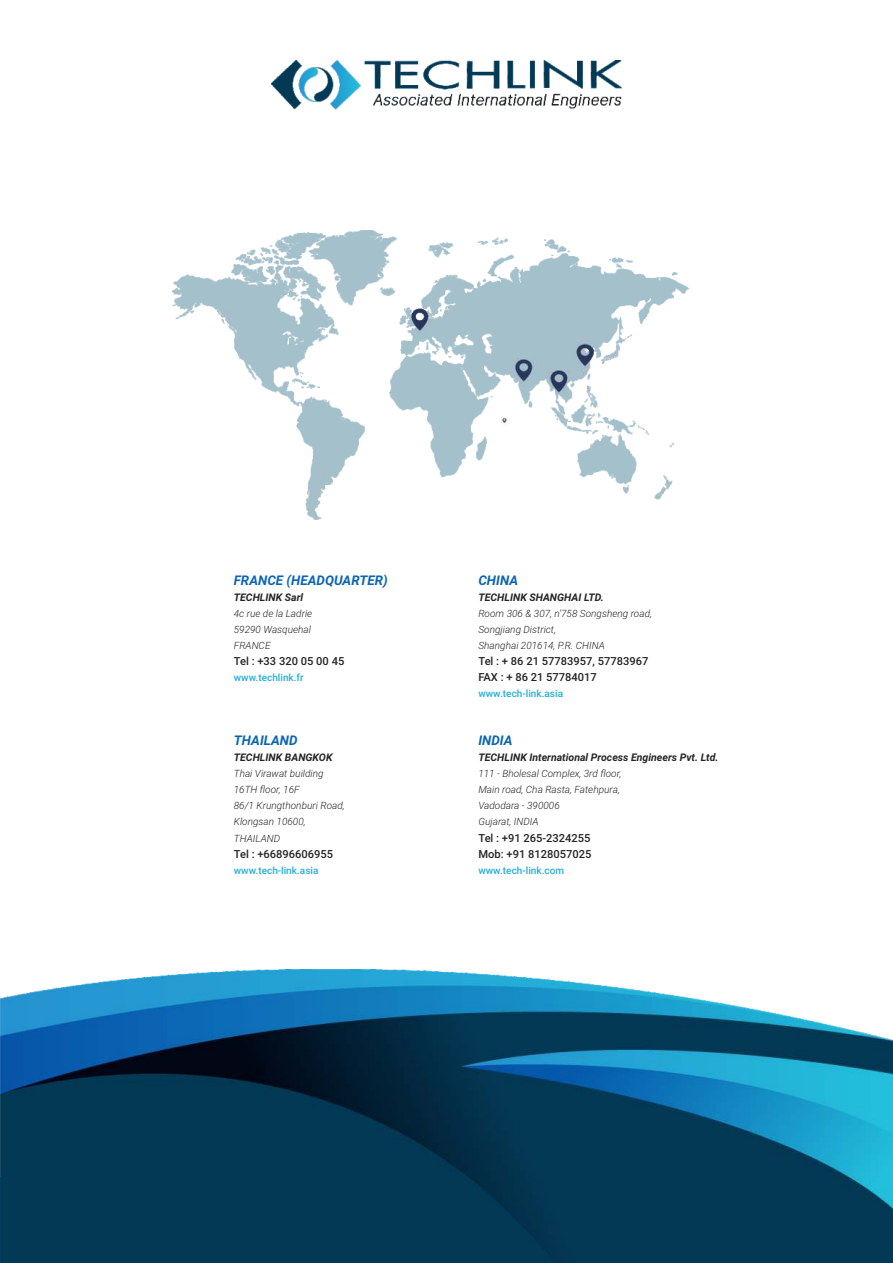
<style>
.page{position:relative;width:893px;height:1263px;background:#fff}
.page>*{position:absolute;margin:0;border:0;box-sizing:border-box;transform-origin:0 0}
.t1{font:italic 700 13.35px "Roboto";color:#0b65b3}
.t2{font:500 11.1px/16px "Roboto";color:#252422}
.t3{font:italic 700 10.5px "Roboto";color:#252422}
.t4{font:italic 300 10.05px/16px "Roboto";color:#252422}
.t5{font:500 10.05px "Roboto";color:#24afd7}
</style>
<div class="page">
<img style="left:0;top:969px;width:893px;height:294px">
<img style="left:272px;top:60px;width:349px;height:50px">
<img style="left:173px;top:231px;width:517px;height:289px">
<h1 class="t1" style="left:234px;top:574px;width:155px">FRANCE (HEADQUARTER)</h1>
<h1 class="t1" style="left:478px;top:574px;width:41px">CHINA</h1>
<p class="t3" style="left:234px;top:593px;width:71px">TECHLINK Sarl</p>
<p class="t4" style="left:234px;top:606px;width:80px">4c rue de la Ladrie<br>59290 Wasquehal<br>FRANCE</p>
<p class="t2" style="left:234px;top:654px;width:112px">Tel : +33 320 05 00 45</p>
<p class="t5" style="left:234px;top:673px;width:71px">www.techlink.fr</p>
<h1 class="t1" style="left:234px;top:735px;width:65px">THAILAND</h1>
<p class="t3" style="left:234px;top:753px;width:100px">TECHLINK BANGKOK</p>
<p class="t4" style="left:234px;top:767px;width:113px">Thai Virawat building<br>16TH floor, 16F<br>86/1 Krungthonburi Road,<br>Klongsan 10600,<br>THAILAND</p>
<p class="t2" style="left:234px;top:847px;width:101px">Tel : +66896606955</p>
<p class="t5" style="left:234px;top:866px;width:86px">www.tech-link.asia</p>
<p class="t3" style="left:478px;top:593px;width:127px">TECHLINK SHANGHAI LTD.</p>
<p class="t4" style="left:478px;top:606px;width:175px">Room 306 &amp; 307, n'758 Songsheng road,<br>Songjiang District,<br>Shanghai 201614, P.R. CHINA</p>
<p class="t2" style="left:478px;top:654px;width:171px">Tel : + 86 21 57783957, 57783967<br>FAX : + 86 21 57784017</p>
<p class="t5" style="left:478px;top:689px;width:86px">www.tech-link.asia</p>
<h1 class="t1" style="left:478px;top:735px;width:36px">INDIA</h1>
<p class="t3" style="left:478px;top:753px;width:242px">TECHLINK International Process Engineers Pvt. Ltd.</p>
<p class="t4" style="left:478px;top:767px;width:144px">111 - Bholesal Complex, 3rd floor,<br>Main road, Cha Rasta, Fatehpura,<br>Vadodara - 390006<br>Gujarat, INDIA</p>
<p class="t2" style="left:478px;top:831px;width:115px">Tel : +91 265-2324255<br>Mob: +91 8128057025</p>
<p class="t5" style="left:478px;top:866px;width:87px">www.tech-link.com</p>
</div>
